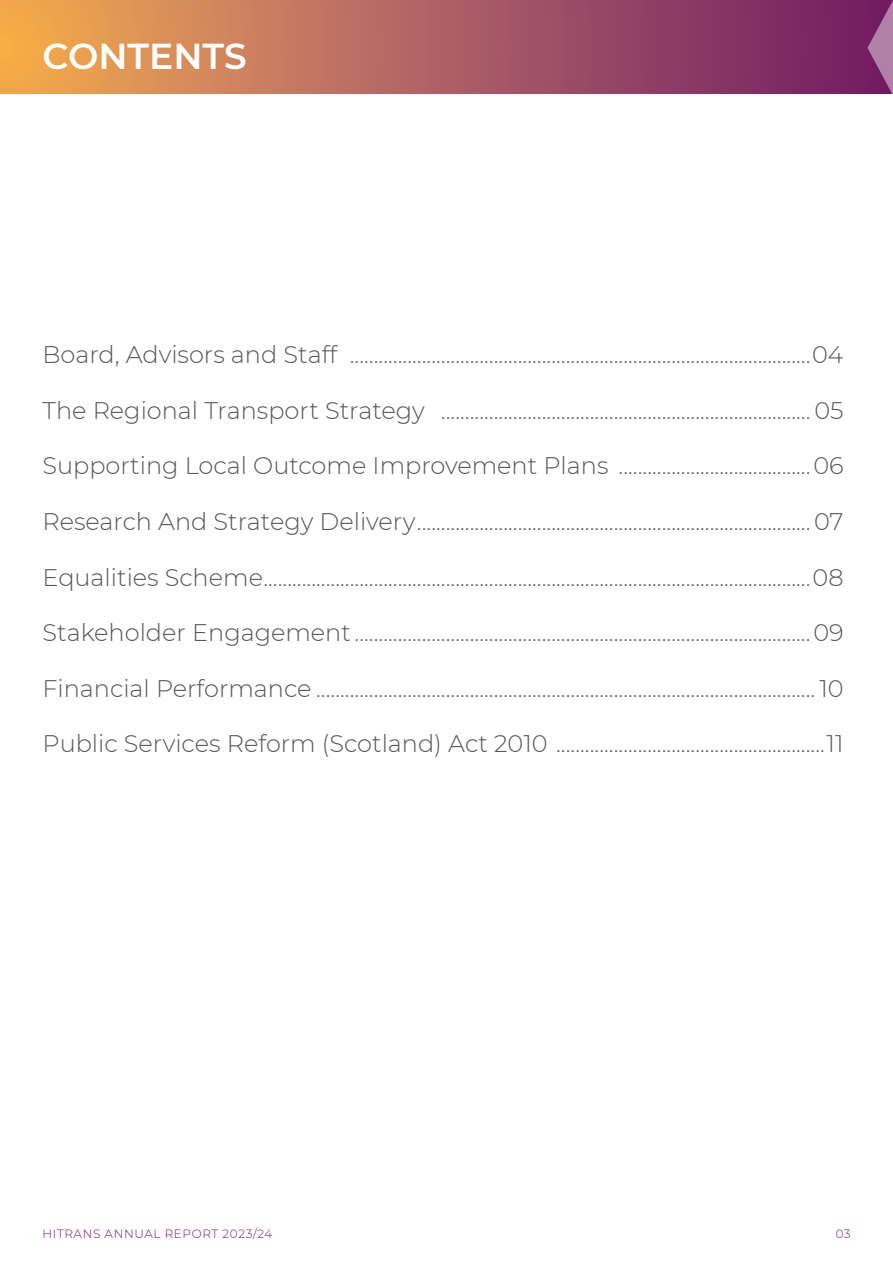
<style>
.page{position:relative;width:893px;height:1263px;background:#fff}
.page>*{position:absolute;margin:0;border:0;box-sizing:border-box;transform-origin:0 0}
.t1{font:600 36px "Montserrat";color:#fff}
.t2{font:300 24px "Montserrat";color:#575756}
.t3{font:300 12px "Montserrat";letter-spacing:.05em;color:#711861}
</style>
<div class="page">
<div style="left:0;top:0;width:893px;height:93px;background:linear-gradient(to right,#f3ab54,#6d176c)"></div>
<svg style="left:867px;top:0;width:26px;height:94px;background:#924d84"></svg>
<h1 class="t1" style="left:43px;top:31px;width:206px">CONTENTS</h1>
<p class="t2" style="left:43px;top:339px;width:802px">Board, Advisors and Staff ................................................................................................04</p>
<p class="t2" style="left:43px;top:394px;width:802px">The Regional Transport Strategy ............................................................................. 05</p>
<p class="t2" style="left:43px;top:450px;width:803px">Supporting Local Outcome Improvement Plans ........................................06</p>
<p class="t2" style="left:43px;top:505px;width:802px">Research And Strategy Delivery..................................................................................07</p>
<p class="t2" style="left:43px;top:561px;width:802px">Equalities Scheme..................................................................................................................08</p>
<p class="t2" style="left:43px;top:616px;width:803px">Stakeholder Engagement...............................................................................................09</p>
<p class="t2" style="left:43px;top:672px;width:802px">Financial Performance ........................................................................................................ 10</p>
<p class="t2" style="left:43px;top:727px;width:802px">Public Services Reform (Scotland) Act 2010 ........................................................11</p>
<p class="t3" style="left:43px;top:1225px;width:231px">HITRANS ANNUAL REPORT 2023/24</p>
<p class="t3" style="left:836px;top:1225px;width:16px">03</p>
</div>
